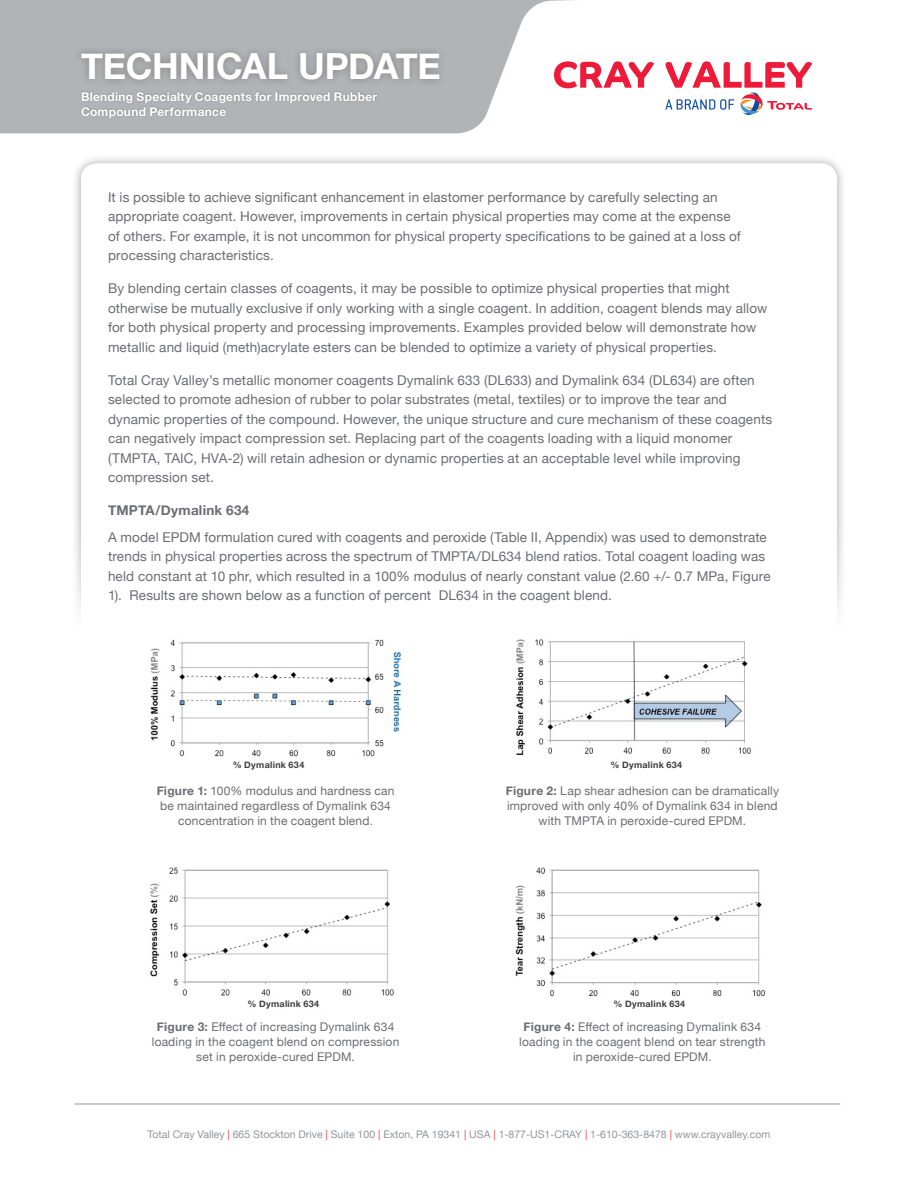
<style>
.page{position:relative;width:918px;height:1188px;background:#fff}
.page>*{position:absolute;margin:0;border:0;box-sizing:border-box;transform-origin:0 0}
.t1{font:700 36px "Helvetica Neue";letter-spacing:-.005em;color:#fff}
.t2{font:13.5px/19.5px "Helvetica Neue";letter-spacing:.01em;color:#6c6d70}
.t3{font:700 13.5px "Helvetica Neue";letter-spacing:.015em;color:#6c6d70}
.t4{font:12px/15px "Helvetica Neue";letter-spacing:.015em;color:#6c6d70;text-align:center}
.t5{font:700 12px/14.4px "Helvetica Neue";letter-spacing:.025em;color:#fff}
.t6{font:10.5px "Helvetica Neue";color:#939598}
.t7{font:700 9px "Helvetica Neue";letter-spacing:.03em;color:#3e3e3f}
.s1{font-weight:700}
.s2{color:#ee3a41}
</style>
<div class="page">
<div style="left:80px;top:91px;width:299px;height:29px;background:#231f20;opacity:.3"></div>
<div style="left:73px;top:45px;width:374px;height:43px;background:#231f20;opacity:.3"></div>
<div style="left:71px;top:154px;width:776px;height:607px;background:#231f20;opacity:.4"></div>
<div style="left:81px;top:164px;width:756px;height:588px;background:#fff;border-radius:16px"></div>
<hr style="left:75px;top:1104px;width:765px;height:1px;background:#939598">
<svg style="left:71px;top:498px;width:776px;height:263px"></svg>
<svg style="left:554px;top:61px;width:100px;height:27px"></svg>
<svg style="left:665px;top:61px;width:147px;height:54px"></svg>
<img style="left:141px;top:622px;width:248px;height:139px">
<img style="left:389px;top:652px;width:22px;height:80px">
<img style="left:507px;top:621px;width:270px;height:140px">
<img style="left:150px;top:867px;width:244px;height:129px">
<img style="left:515px;top:867px;width:250px;height:130px">
<div style="left:222px;top:759px;width:93px;height:13px;background:#fff"></div>
<div style="left:600px;top:759px;width:93px;height:13px;background:#fff"></div>
<h1 class="t1" style="left:81px;top:38px;width:361px">TECHNICAL UPDATE</h1>
<p class="t5" style="left:81px;top:90px;width:298px">Blending Specialty Coagents for Improved Rubber<br>Compound Performance</p>
<p class="t2" style="left:108px;top:188px;width:634px">It is possible to achieve significant enhancement in elastomer performance by carefully selecting an appropriate coagent. However, improvements in certain physical properties may come at the expense of others. For example, it is not uncommon for physical property specifications to be gained at a loss of processing characteristics.</p>
<p class="t2" style="left:108px;top:280px;width:661px">By blending certain classes of coagents, it may be possible to optimize physical properties that might otherwise be mutually exclusive if only working with a single coagent. In addition, coagent blends may allow for both physical property and processing improvements. Examples provided below will demonstrate how metallic and liquid (meth)acrylate esters can be blended to optimize a variety of physical properties.</p>
<p class="t2" style="left:108px;top:371px;width:666px">Total Cray Valley’s metallic monomer coagents Dymalink 633 (DL633) and Dymalink 634 (DL634) are often selected to promote adhesion of rubber to polar substrates (metal, textiles) or to improve the tear and dynamic properties of the compound. However, the unique structure and cure mechanism of these coagents can negatively impact compression set. Replacing part of the coagents loading with a liquid monomer (TMPTA, TAIC, HVA-2) will retain adhesion or dynamic properties at an acceptable level while improving compression set.</p>
<p class="t3" style="left:108px;top:500px;width:143px">TMPTA/Dymalink 634</p>
<p class="t2" style="left:108px;top:528px;width:664px">A model EPDM formulation cured with coagents and peroxide (Table II, Appendix) was used to demonstrate trends in physical properties across the spectrum of TMPTA/DL634 blend ratios. Total coagent loading was held constant at 10 phr, which resulted in a 100% modulus of nearly constant value (2.60 +/- 0.7 MPa, Figure 1). Results are shown below as a function of percent DL634 in the coagent blend.</p>
<p class="t7" style="left:233px;top:758px;width:73px">% Dymalink 634</p>
<p class="t7" style="left:611px;top:758px;width:73px">% Dymalink 634</p>
<p class="t4" style="left:157px;top:783px;width:239px"><span class="s1">Figure 1:</span> 100% modulus and hardness can be maintained regardless of Dymalink 634 concentration in the coagent blend.</p>
<p class="t4" style="left:506px;top:783px;width:275px"><span class="s1">Figure 2:</span> Lap shear adhesion can be dramatically improved with only 40% of Dymalink 634 in blend with TMPTA in peroxide-cured EPDM.</p>
<p class="t7" style="left:248px;top:997px;width:73px">% Dymalink 634</p>
<p class="t7" style="left:614px;top:997px;width:73px">% Dymalink 634</p>
<p class="t4" style="left:152px;top:1020px;width:249px"><span class="s1">Figure 3:</span> Effect of increasing Dymalink 634 loading in the coagent blend on compression set in peroxide-cured EPDM.</p>
<p class="t4" style="left:519px;top:1020px;width:248px"><span class="s1">Figure 4:</span> Effect of increasing Dymalink 634 loading in the coagent blend on tear strength in peroxide-cured EPDM.</p>
<p class="t6" style="left:148px;top:1126px;width:624px">Total Cray Valley <span class="s2">|</span> 665 Stockton Drive <span class="s2">|</span> Suite 100 <span class="s2">|</span> Exton, PA 19341 <span class="s2">|</span> USA <span class="s2">|</span> 1-877-US1-CRAY <span class="s2">|</span> 1-610-363-8478 <span class="s2">|</span> www.crayvalley.com</p>
</div>
